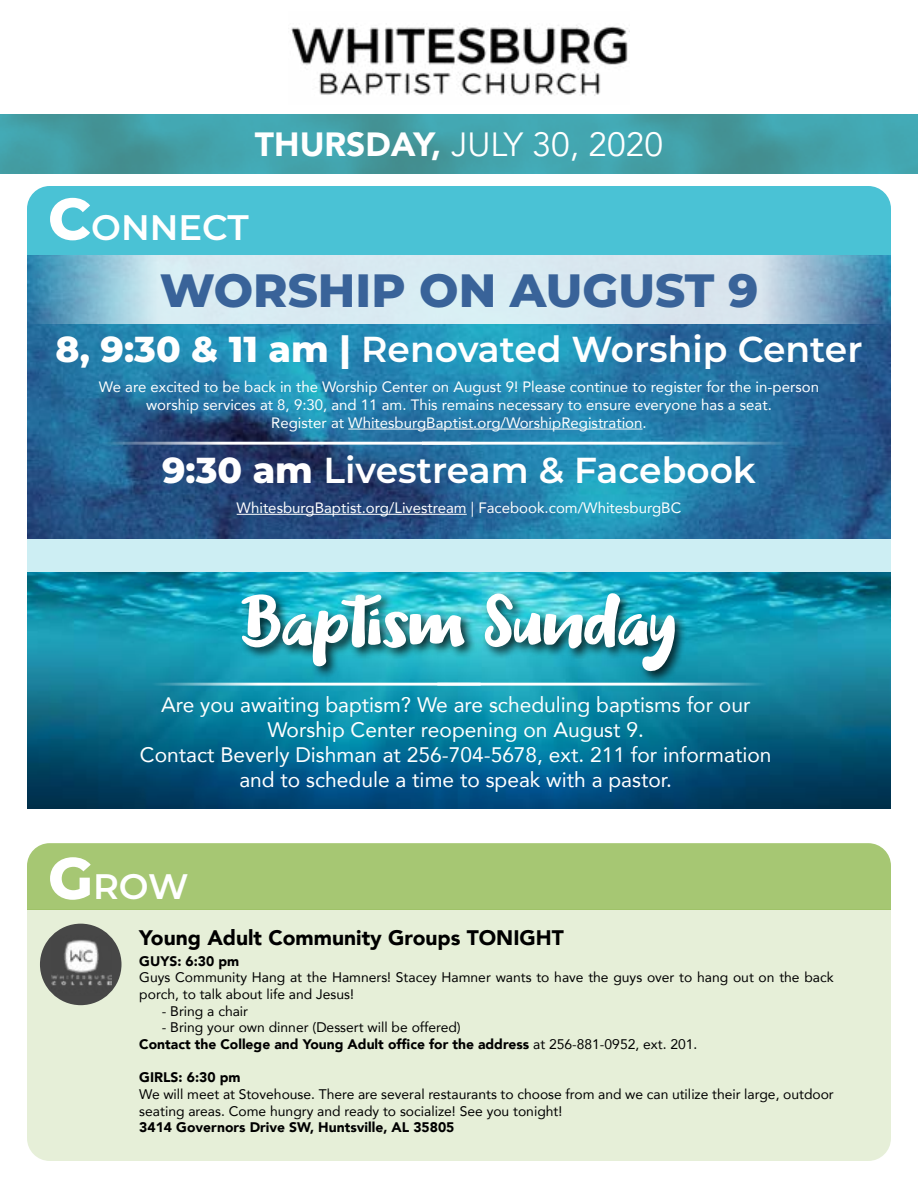
<style>
.page{position:relative;width:918px;height:1188px;background:#fff}
.page>*{position:absolute;margin:0;border:0;box-sizing:border-box;transform-origin:0 0}
.t1{font:67.8px "Heilig Clean";color:#fff}
.t2{font:800 46.65px "Montserrat";color:#396399}
.t3{font:600 36.15px "Montserrat";color:#fff}
.t4{font:600 35.4px "Montserrat";color:#fff}
.t5{font:33.6px "Avenir";color:#fff}
.t6{font:21px/25.2px "Avenir";color:#fff;text-align:center}
.t7{font:900 21px "Avenir";color:#000}
.t8{font:15px/18px "Avenir";color:#fff;text-align:center}
.t9{font:13.8px/16.6px "Avenir";color:#000}
.t10{font:900 13.8px "Avenir";color:#000}
.s1{font-weight:900}
.s2{font-weight:800;font-size:58.5px}
.s3{font-weight:800}
</style>
<div class="page">
<div style="left:27px;top:186px;width:864px;height:107px;background:#4ac2d5"></div>
<div style="left:27px;top:293px;width:864px;height:443px;background:#cdeef3"></div>
<img style="left:291px;top:23px;width:337px;height:73px">
<img style="left:0;top:114px;width:918px;height:59px">
<div style="left:27px;top:910px;width:864px;height:251px;background:#e6efd8"></div>
<div style="left:27px;top:843px;width:864px;height:67px;background:#a6c773"></div>
<img style="left:27px;top:324px;width:864px;height:215px">
<img style="left:27px;top:573px;width:864px;height:235px">
<hr style="left:348px;top:429px;width:295px;height:1px;background:#fff">
<hr style="left:237px;top:514px;width:230px;height:1px;background:#fff">
<svg style="left:27px;top:256px;width:432px;height:68px;fill:#d8eaf1"></svg>
<svg style="left:459px;top:256px;width:432px;height:68px;fill:#d8e6ee"></svg>
<hr style="left:101px;top:442px;width:370px;height:3px;background:#fff">
<hr style="left:422px;top:442px;width:369px;height:3px;background:#fff">
<hr style="left:152px;top:683px;width:329px;height:3px;background:#fff">
<hr style="left:437px;top:683px;width:329px;height:3px;background:#fff">
<div style="left:239px;top:589px;width:448px;height:95px;background:#000;opacity:.75"></div>
<div style="left:40px;top:924px;width:82px;height:81px;background:#474747;border-radius:50%"></div>
<img style="left:51px;top:935px;width:60px;height:60px">
<h3 class="t5" style="left:255px;top:125px;width:410px"><span class="s1">THURSDAY,</span> JULY 30, 2020</h3>
<h3 class="t4" style="left:48px;top:202px;width:202px"><span class="s2">C</span>ONNECT</h3>
<h2 class="t2" style="left:160px;top:257px;width:600px">WORSHIP ON AUGUST 9</h2>
<h3 class="t3" style="left:55px;top:323px;width:809px"><span class="s3">8, 9:30 &amp; 11 am |</span> Renovated Worship Center</h3>
<p class="t8" style="left:99px;top:377px;width:722px">We are excited to be back in the Worship Center on August 9! Please continue to register for the in-person worship services at 8, 9:30, and 11 am. This remains necessary to ensure everyone has a seat.<br>Register at WhitesburgBaptist.org/WorshipRegistration.</p>
<h3 class="t3" style="left:162px;top:445px;width:595px"><span class="s3">9:30 am</span> Livestream &amp; Facebook</h3>
<p class="t8" style="left:237px;top:499px;width:446px">WhitesburgBaptist.org/Livestream | Facebook.com/WhitesburgBC</p>
<h1 class="t1" style="left:242px;top:568px;width:437px">Baptism Sunday</h1>
<h3 class="t6" style="left:140px;top:691px;width:633px">Are you awaiting baptism? We are scheduling baptisms for our Worship Center reopening on August 9.<br>Contact Beverly Dishman at 256-704-5678, ext. 211 for information and to schedule a time to speak with a pastor.</h3>
<h3 class="t4" style="left:48px;top:861px;width:142px"><span class="s2">G</span>ROW</h3>
<h3 class="t7" style="left:139px;top:919px;width:426px">Young Adult Community Groups TONIGHT</h3>
<p class="t10" style="left:139px;top:949px;width:101px">GUYS: 6:30 pm</p>
<p class="t9" style="left:139px;top:969px;width:696px">Guys Community Hang at the Hamners! Stacey Hamner wants to have the guys over to hang out on the back porch, to talk about life and Jesus!</p>
<p class="t9" style="left:162px;top:1002px;width:88px">- Bring a chair</p>
<p class="t9" style="left:139px;top:1019px;width:560px;text-indent:23px">- Bring your own dinner (Dessert will be offered)<br><span class="s1">Contact the College and Young Adult office for the address</span> at 256-881-0952, ext. 201.</p>
<p class="t10" style="left:139px;top:1066px;width:103px">GIRLS: 6:30 pm</p>
<p class="t9" style="left:139px;top:1085px;width:696px">We will meet at Stovehouse. There are several restaurants to choose from and we can utilize their large, outdoor seating areas. Come hungry and ready to socialize! See you tonight!</p>
<p class="t10" style="left:139px;top:1116px;width:317px">3414 Governors Drive SW, Huntsville, AL 35805</p>
</div>
